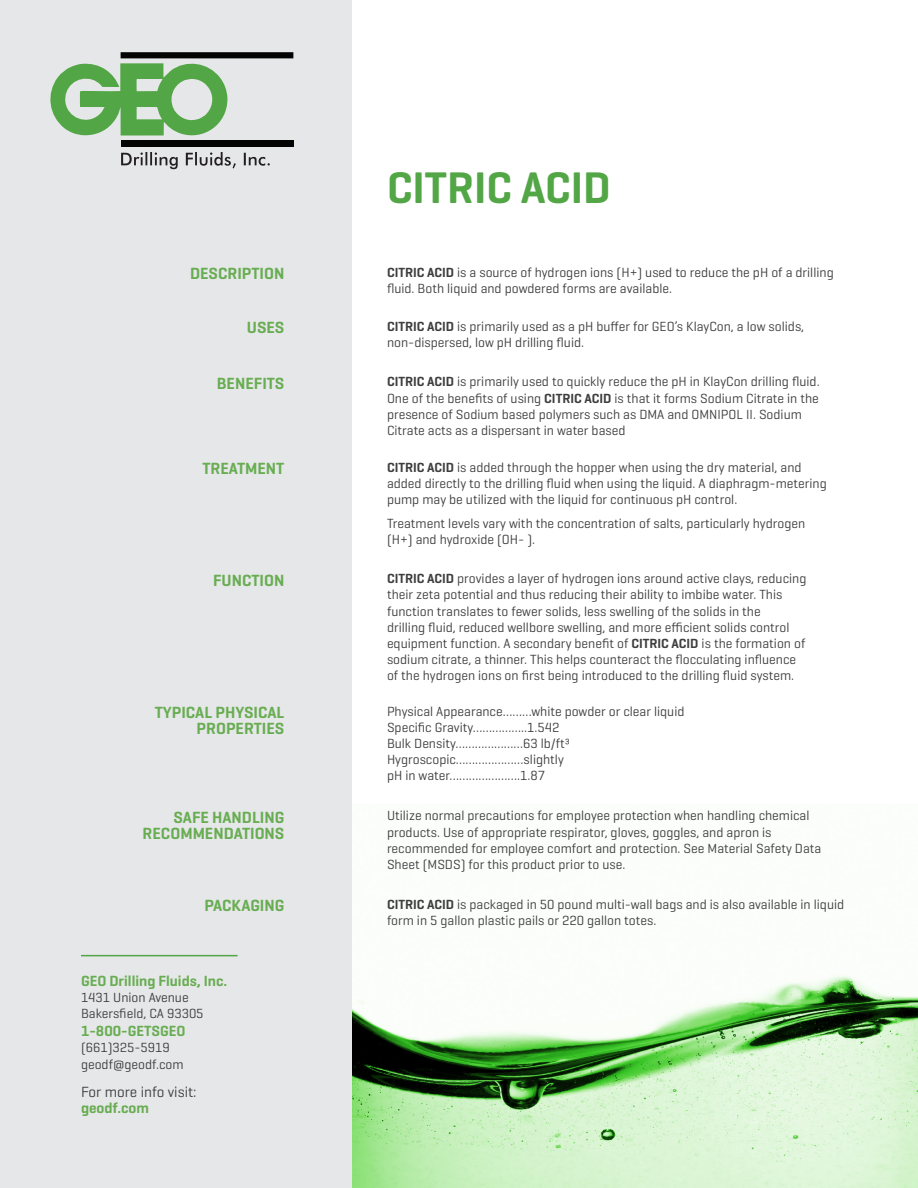
<style>
.page{position:relative;width:918px;height:1188px;background:#fff}
.page>*{position:absolute;margin:0;border:0;box-sizing:border-box;transform-origin:0 0}
.t1{font:600 45px "Geogrotesque";color:#52a645}
.t2{font:600 16.5px/16.5px "Geogrotesque";color:#68ad52;text-align:right}
.t3{font:600 15px "Geogrotesque";color:#68ad52}
.t4{font:15px/16.5px "Geogrotesque";color:#3e3e3f}
.t5{font:13.5px/16.2px "Geogrotesque";color:#3e3e3f}
.s1{font-weight:600}
.s2{font-weight:600;color:#68ad52}
</style>
<div class="page">
<div style="left:0;top:0;width:353px;height:1188px;background:#e6e7e9"></div>
<img style="left:353px;top:975px;width:565px;height:213px">
<svg style="left:50px;top:52px;width:243px;height:84px"></svg>
<div style="left:121px;top:140px;width:172px;height:6px;background:#040503"></div>
<svg style="left:121px;top:152px;width:149px;height:17px"></svg>
<hr style="left:81px;top:955px;width:157px;height:1px;background:#52a645">
<p class="t1" style="left:387px;top:160px;width:225px">CITRIC ACID</p>
<p class="t2" style="left:190px;top:265px;width:96px">DESCRIPTION</p>
<p class="t5" style="left:387px;top:263px;width:448px"><span class="s1">CITRIC ACID</span> is a source of hydrogen ions (H+) used to reduce the pH of a drilling fluid. Both liquid and powdered forms are available.</p>
<p class="t2" style="left:247px;top:319px;width:39px">USES</p>
<p class="t5" style="left:387px;top:317px;width:419px"><span class="s1">CITRIC ACID</span> is primarily used as a pH buffer for GEO’s KlayCon, a low solids, non-dispersed, low pH drilling fluid.</p>
<p class="t2" style="left:217px;top:375px;width:69px">BENEFITS</p>
<p class="t5" style="left:387px;top:373px;width:434px"><span class="s1">CITRIC ACID</span> is primarily used to quickly reduce the pH in KlayCon drilling fluid.<br>One of the benefits of using <span class="s1">CITRIC ACID</span> is that it forms Sodium Citrate in the presence of Sodium based polymers such as DMA and OMNIPOL II. Sodium Citrate acts as a dispersant in water based</p>
<p class="t2" style="left:202px;top:460px;width:84px">TREATMENT</p>
<p class="t5" style="left:387px;top:459px;width:441px"><span class="s1">CITRIC ACID</span> is added through the hopper when using the dry material, and added directly to the drilling fluid when using the liquid. A diaphragm-metering pump may be utilized with the liquid for continuous pH control.</p>
<p class="t5" style="left:387px;top:515px;width:420px">Treatment levels vary with the concentration of salts, particularly hydrogen</p>
<p class="t5" style="left:387px;top:531px;width:150px">(H+) and hydroxide (OH- ).</p>
<p class="t2" style="left:213px;top:571px;width:73px">FUNCTION</p>
<p class="t5" style="left:387px;top:570px;width:421px"><span class="s1">CITRIC ACID</span> provides a layer of hydrogen ions around active clays, reducing their zeta potential and thus reducing their ability to imbibe water. This function translates to fewer solids, less swelling of the solids in the<br>drilling fluid, reduced wellbore swelling, and more efficient solids control equipment function. A secondary benefit of <span class="s1">CITRIC ACID</span> is the formation of sodium citrate, a thinner. This helps counteract the flocculating influence of the hydrogen ions on first being introduced to the drilling fluid system.</p>
<p class="t2" style="left:155px;top:704px;width:131px">TYPICAL PHYSICAL<br>PROPERTIES</p>
<p class="t5" style="left:387px;top:703px;width:299px">Physical Appearance………white powder or clear liquid</p>
<p class="t5" style="left:387px;top:719px;width:174px">Specific Gravity……………..1.542</p>
<p class="t5" style="left:387px;top:735px;width:184px">Bulk Density…………………63 lb/ft³</p>
<p class="t5" style="left:387px;top:751px;width:178px">Hygroscopic…………………slightly</p>
<p class="t5" style="left:387px;top:767px;width:160px">pH in water………………….1.87</p>
<p class="t2" style="left:173px;top:809px;width:112px">SAFE HANDLING</p>
<p class="t2" style="left:143px;top:825px;width:143px">RECOMMENDATIONS</p>
<p class="t5" style="left:387px;top:807px;width:436px">Utilize normal precautions for employee protection when handling chemical products. Use of appropriate respirator, gloves, goggles, and apron is recommended for employee comfort and protection. See Material Safety Data Sheet (MSDS) for this product prior to use.</p>
<p class="t2" style="left:204px;top:897px;width:81px">PACKAGING</p>
<p class="t5" style="left:387px;top:896px;width:459px"><span class="s1">CITRIC ACID</span> is packaged in 50 pound multi-wall bags and is also available in liquid form in 5 gallon plastic pails or 220 gallon totes.</p>
<p class="t3" style="left:81px;top:971px;width:148px">GEO Drilling Fluids, Inc.</p>
<p class="t5" style="left:81px;top:989px;width:109px">1431 Union Avenue</p>
<p class="t5" style="left:81px;top:1005px;width:124px">Bakersfield, CA 93305</p>
<p class="t3" style="left:81px;top:1022px;width:106px">1-800-GETSGEO</p>
<p class="t5" style="left:81px;top:1039px;width:104px">(661)325-5919 geodf@geodf.com</p>
<p class="t4" style="left:81px;top:1083px;width:117px">For more info visit: <span class="s2">geodf.com</span></p>
</div>
